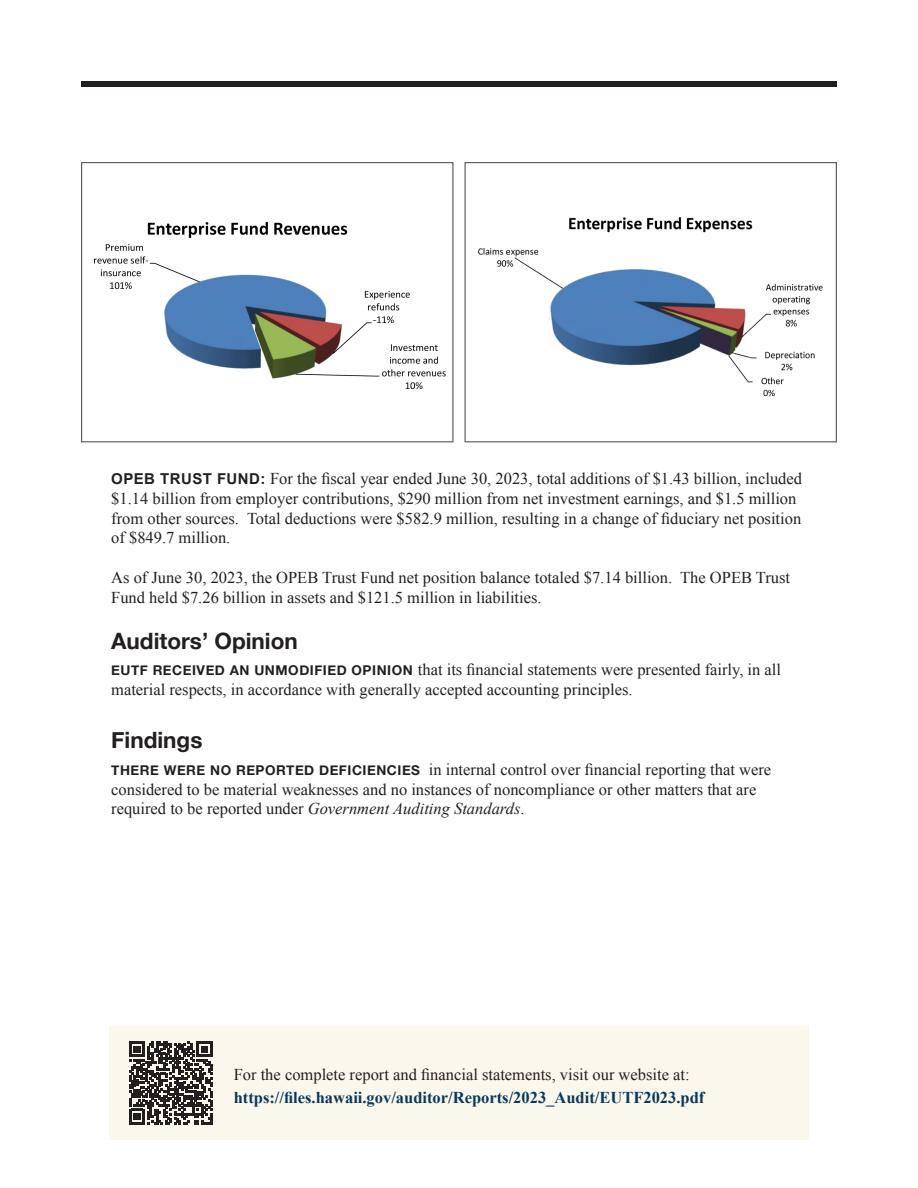
<style>
.page{position:relative;width:918px;height:1188px;background:#fff}
.page>*{position:absolute;margin:0;border:0;box-sizing:border-box;transform-origin:0 0}
.t1{font:700 22.5px "Helvetica Neue";color:#231f20}
.t2{font:16.5px/19.8px "Times New Roman";color:#231f20}
.t3{font:700 16.5px "Times New Roman";color:#09385a}
.s1{font-family:"Arial";font-weight:700;font-size:15px}
.s2{font-family:"Helvetica Neue";font-weight:700;font-size:13.5px}
.s3{font-style:italic}
</style>
<div class="page">
<div style="left:81px;top:81px;width:756px;height:6px;background:#231f20"></div>
<div style="left:464px;top:162px;width:373px;height:280px;border:1px solid #636366"></div>
<div style="left:81px;top:162px;width:373px;height:280px;border:1px solid #636366"></div>
<img style="left:94px;top:221px;width:352px;height:169px">
<img style="left:478px;top:217px;width:345px;height:180px">
<div style="left:109px;top:1026px;width:700px;height:114px;background:#faf7ed"></div>
<svg style="left:129px;top:1041px;width:83px;height:84px"></svg>
<p class="t2" style="left:111px;top:468px;width:692px"><span class="s1">OPEB TRUST FUND:</span> For the fiscal year ended June 30, 2023, total additions of $1.43 billion, included $1.14 billion from employer contributions, $290 million from net investment earnings, and $1.5 million from other sources. Total deductions were $582.9 million, resulting in a change of fiduciary net position of $849.7 million.</p>
<p class="t2" style="left:111px;top:567px;width:680px">As of June 30, 2023, the OPEB Trust Fund net position balance totaled $7.14 billion. The OPEB Trust<br>Fund held $7.26 billion in assets and $121.5 million in liabilities.</p>
<p class="t1" style="left:111px;top:623px;width:188px">Auditors’ Opinion</p>
<p class="t2" style="left:111px;top:660px;width:671px"><span class="s2">EUTF RECEIVED AN UNMODIFIED OPINION</span> that its financial statements were presented fairly, in all material respects, in accordance with generally accepted accounting principles.</p>
<p class="t1" style="left:111px;top:723px;width:93px">Findings</p>
<p class="t2" style="left:111px;top:759px;width:661px"><span class="s2">THERE WERE NO REPORTED DEFICIENCIES</span> in internal control over financial reporting that were considered to be material weaknesses and no instances of noncompliance or other matters that are required to be reported under <span class="s3">Government Auditing Standards</span>.</p>
<p class="t2" style="left:234px;top:1065px;width:457px">For the complete report and financial statements, visit our website at:</p>
<p class="t3" style="left:234px;top:1086px;width:472px">https://files.hawaii.gov/auditor/Reports/2023_Audit/EUTF2023.pdf</p>
</div>
